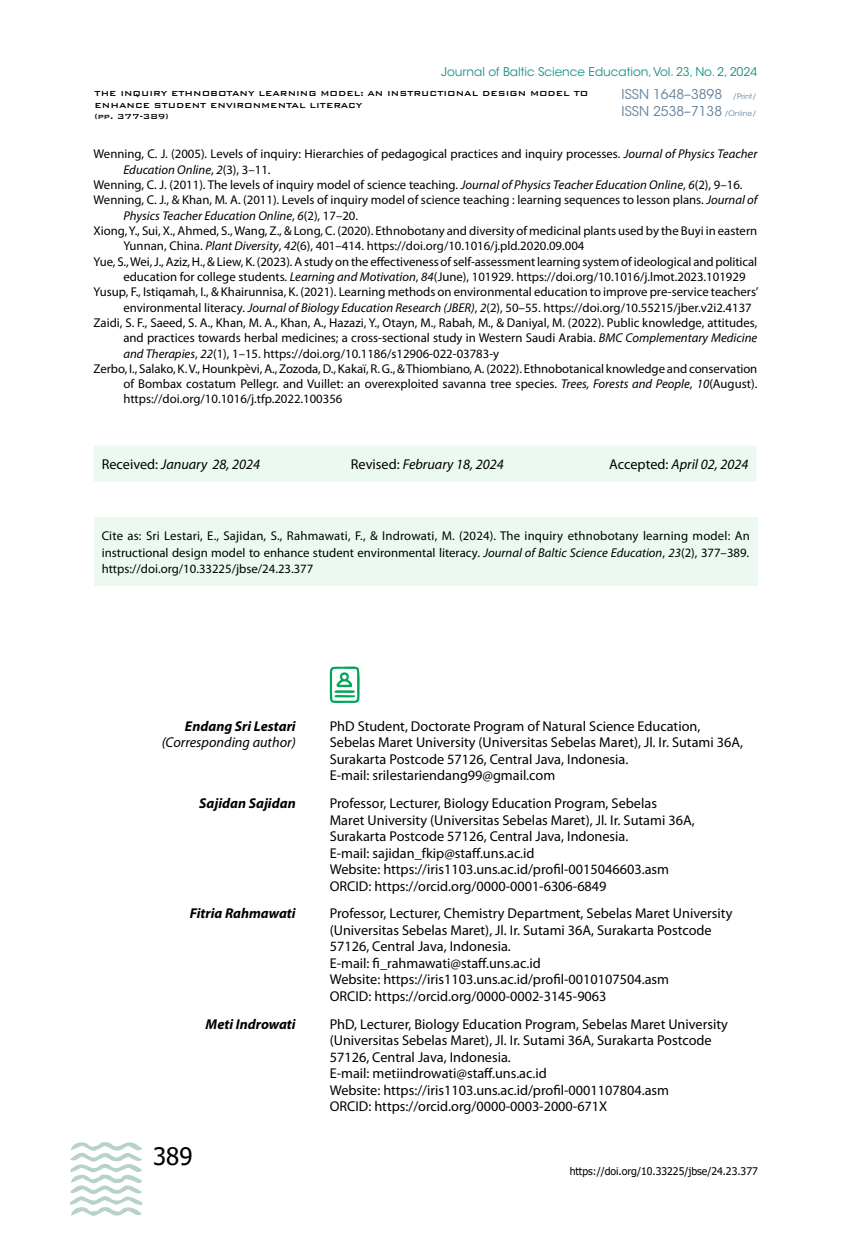
<style>
.page{position:relative;width:851px;height:1234px;background:#fff}
.page>*{position:absolute;margin:0;border:0;box-sizing:border-box;transform-origin:0 0}
.t1{font:24px "Tahoma";color:#000}
.t2{font:14.25px/16.5px "Myriad Pro";color:#000}
.t3{font:italic 14.25px "Myriad Pro";color:#000}
.t4{font:italic 700 14.25px "Myriad Pro";color:#000}
.t5{font:13.5px "ITC Avant Garde Std";color:#68849d}
.t6{font:12.75px/16.5px "Myriad Pro";color:#000;text-align:justify}
.t7{font:italic 12.75px "Myriad Pro";color:#000}
.t8{font:12px "ITC Avant Garde Std";color:#1b9181}
.t9{font:10.5px "Tahoma";color:#000}
.t10{font:500 9.75px/11.2px "Bank Gothic BT";color:#000}
.t11{font:7.5px "ITC Avant Garde Std";color:#68849d}
.s1{font-size:7.5px}
.s2{font-style:italic}
.s3{font-style:normal}
</style>
<div class="page">
<svg style="left:70px;top:1142px;width:73px;height:74px"></svg>
<div style="left:94px;top:446px;width:662px;height:35px;background:#ecf9f0"></div>
<div style="left:94px;top:517px;width:663px;height:68px;background:#ecf9f0"></div>
<svg style="left:329px;top:666px;width:31px;height:37px"></svg>
<p class="t8" style="left:441px;top:64px;width:317px">Journal of Baltic Science Education, Vol. 23, No. 2, 2024</p>
<p class="t5" style="left:621px;top:86px;width:102px">ISSN 1648–3898</p>
<p class="t11" style="left:732px;top:92px;width:25px">/Print/</p>
<p class="t5" style="left:621px;top:102px;width:136px">ISSN 2538–7138 <span class="s1">/Online/</span></p>
<p class="t10" style="left:95px;top:88px;width:495px">THE INQUIRY ETHNOBOTANY LEARNING MODEL: AN INSTRUCTIONAL DESIGN MODEL TO<br>ENHANCE STUDENT ENVIRONMENTAL LITERACY<br>(pp. 377-389)</p>
<p class="t6" style="left:94px;top:146px;width:665px">Wenning, C. J. (2005). Levels of inquiry: Hierarchies of pedagogical practices and inquiry processes. <span class="s2">Journal of Physics Teacher</span></p>
<p class="t7" style="left:123px;top:162px;width:149px">Education Online<span class="s3">,</span> 2<span class="s3">(3), 3–11.</span></p>
<p class="t6" style="left:94px;top:176px;width:650px">Wenning, C. J. (2011). The levels of inquiry model of science teaching. <span class="s2">Journal of Physics Teacher Education Online</span>, <span class="s2">6</span>(2), 9–16.</p>
<p class="t6" style="left:94px;top:192px;width:665px">Wenning, C. J., &amp; Khan, M. A. (2011). Levels of inquiry model of science teaching : learning sequences to lesson plans. <span class="s2">Journal of</span></p>
<p class="t7" style="left:123px;top:207px;width:236px">Physics Teacher Education Online<span class="s3">,</span> 6<span class="s3">(2), 17–20.</span></p>
<p class="t6" style="left:94px;top:222px;width:665px">Xiong, Y., Sui, X., Ahmed, S., Wang, Z., &amp; Long, C. (2020). Ethnobotany and diversity of medicinal plants used by the Buyi in eastern</p>
<p class="t6" style="left:123px;top:237px;width:462px">Yunnan, China. <span class="s2">Plant Diversity</span>, <span class="s2">42</span>(6), 401–414. https://doi.org/10.1016/j.pld.2020.09.004</p>
<p class="t6" style="left:94px;top:253px;width:665px">Yue, S., Wei, J., Aziz, H., &amp; Liew, K. (2023). A study on the effectiveness of self-assessment learning system of ideological and political</p>
<p class="t6" style="left:123px;top:268px;width:623px">education for college students. <span class="s2">Learning and Motivation</span>, <span class="s2">84</span>(June), 101929. https://doi.org/10.1016/j.lmot.2023.101929</p>
<p class="t6" style="left:94px;top:283px;width:666px">Yusup, F., Istiqamah, I., &amp; Khairunnisa, K. (2021). Learning methods on environmental education to improve pre-service teachers’</p>
<p class="t6" style="left:123px;top:299px;width:630px">environmental literacy. <span class="s2">Journal of Biology Education Research (JBER)</span>, <span class="s2">2</span>(2), 50–55. https://doi.org/10.55215/jber.v2i2.4137</p>
<p class="t6" style="left:94px;top:314px;width:665px">Zaidi, S. F., Saeed, S. A., Khan, M. A., Khan, A., Hazazi, Y., Otayn, M., Rabah, M., &amp; Daniyal, M. (2022). Public knowledge, attitudes,</p>
<p class="t6" style="left:123px;top:329px;width:635px">and practices towards herbal medicines; a cross-sectional study in Western Saudi Arabia. <span class="s2">BMC Complementary Medicine</span></p>
<p class="t6" style="left:123px;top:345px;width:377px"><span class="s2">and Therapies</span>, <span class="s2">22</span>(1), 1–15. https://doi.org/10.1186/s12906-022-03783-y</p>
<p class="t6" style="left:94px;top:360px;width:665px">Zerbo, I., Salako, K. V., Hounkpèvi, A., Zozoda, D., Kakaï, R. G., &amp; Thiombiano, A. (2022). Ethnobotanical knowledge and conservation</p>
<p class="t6" style="left:123px;top:375px;width:635px">of Bombax costatum Pellegr. and Vuillet: an overexploited savanna tree species. <span class="s2">Trees, Forests and People</span>, <span class="s2">10</span>(August).</p>
<p class="t6" style="left:123px;top:390px;width:220px">https://doi.org/10.1016/j.tfp.2022.100356</p>
<p class="t3" style="left:102px;top:455px;width:160px"><span class="s3">Received:</span> January 28, 2024</p>
<p class="t3" style="left:351px;top:455px;width:154px"><span class="s3">Revised:</span> February 18, 2024</p>
<p class="t3" style="left:609px;top:455px;width:141px"><span class="s3">Accepted:</span> April 02, 2024</p>
<p class="t6" style="left:102px;top:527px;width:649px">Cite as: Sri Lestari, E., Sajidan, S., Rahmawati, F., &amp; Indrowati, M. (2024). The inquiry ethnobotany learning model: An instructional design model to enhance student environmental literacy. <span class="s2">Journal of Baltic Science Education</span>, <span class="s2">23</span>(2), 377–389. https://doi.org/10.33225/jbse/24.23.377</p>
<p class="t4" style="left:185px;top:716px;width:112px">Endang Sri Lestari</p>
<p class="t3" style="left:162px;top:733px;width:135px">(Corresponding author)</p>
<p class="t2" style="left:330px;top:717px;width:415px">PhD Student, Doctorate Program of Natural Science Education, Sebelas Maret University (Universitas Sebelas Maret), Jl. Ir. Sutami 36A, Surakarta Postcode 57126, Central Java, Indonesia.<br>E-mail: srilestariendang99@gmail.com</p>
<p class="t4" style="left:199px;top:793px;width:98px">Sajidan Sajidan</p>
<p class="t2" style="left:330px;top:794px;width:366px">Professor, Lecturer, Biology Education Program, Sebelas Maret University (Universitas Sebelas Maret), Jl. Ir. Sutami 36A, Surakarta Postcode 57126, Central Java, Indonesia.<br>E-mail: sajidan_fkip@staff.uns.ac.id<br>Website: https://iris1103.uns.ac.id/profil-0015046603.asm ORCID: https://orcid.org/0000-0001-6306-6849</p>
<p class="t4" style="left:190px;top:904px;width:107px">Fitria Rahmawati</p>
<p class="t2" style="left:330px;top:904px;width:404px">Professor, Lecturer, Chemistry Department, Sebelas Maret University (Universitas Sebelas Maret), Jl. Ir. Sutami 36A, Surakarta Postcode 57126, Central Java, Indonesia.<br>E-mail: fi_rahmawati@staff.uns.ac.id<br>Website: https://iris1103.uns.ac.id/profil-0010107504.asm<br>ORCID: https://orcid.org/0000-0002-3145-9063</p>
<p class="t4" style="left:205px;top:1014px;width:92px">Meti Indrowati</p>
<p class="t2" style="left:330px;top:1015px;width:399px">PhD, Lecturer, Biology Education Program, Sebelas Maret University (Universitas Sebelas Maret), Jl. Ir. Sutami 36A, Surakarta Postcode 57126, Central Java, Indonesia.<br>E-mail: metiindrowati@staff.uns.ac.id<br>Website: https://iris1103.uns.ac.id/profil-0001107804.asm<br>ORCID: https://orcid.org/0000-0003-2000-671X</p>
<h1 class="t1" style="left:153px;top:1139px;width:41px">389</h1>
<p class="t9" style="left:569px;top:1164px;width:190px">https://doi.org/10.33225/jbse/24.23.377</p>
</div>
